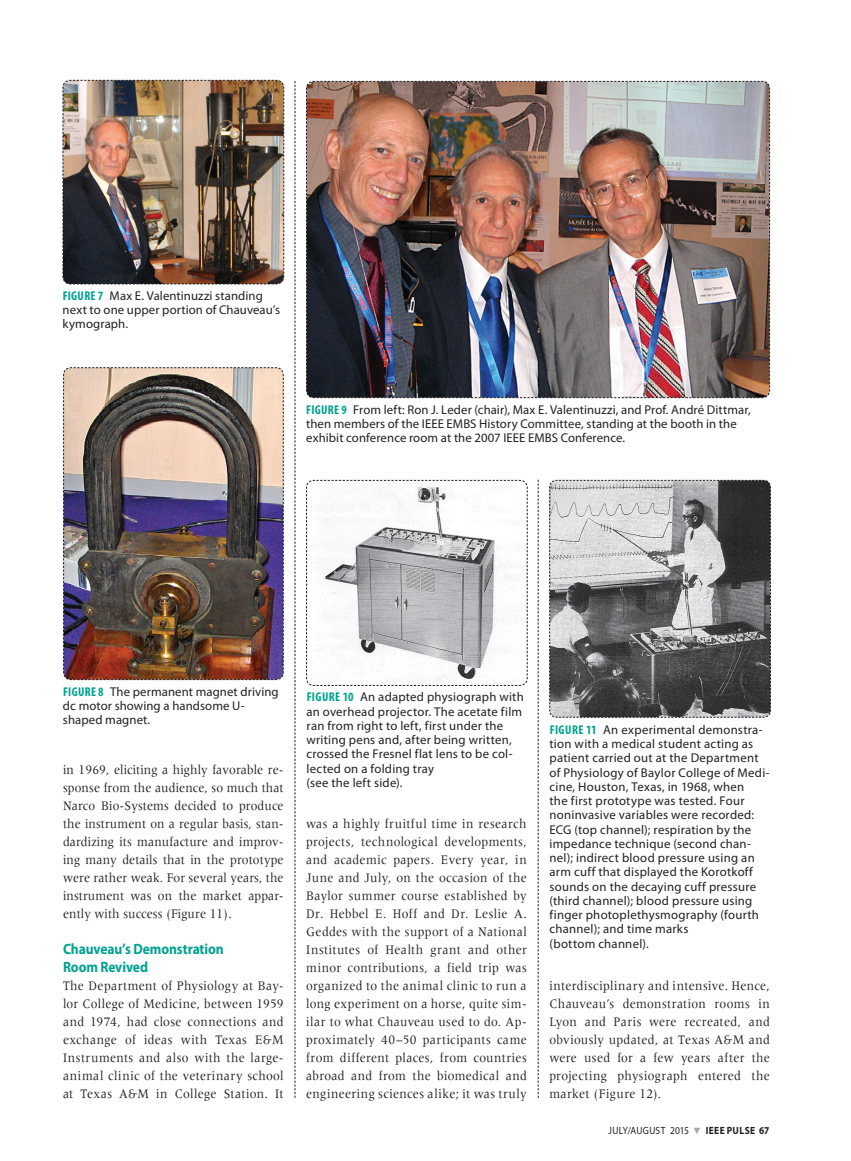
<style>
.page{position:relative;width:851px;height:1161px;background:#fff}
.page>*{position:absolute;margin:0;border:0;box-sizing:border-box;transform-origin:0 0}
.t1{font:700 15px/18px "Myriad Pro";letter-spacing:-.005em;color:#00a290;scale:.9 1}
.t2{font:13.5px/18px "Meridien LT Std";letter-spacing:.02em;color:#231f20;text-align:justify;scale:.9 1}
.t3{font:12.75px/14.2px "Myriad Pro";letter-spacing:.02em;color:#231f20}
.t4{font:10.5px "Myriad Pro";letter-spacing:.02em;color:#231f20;scale:.9 1}
.s1{font-weight:700;font-stretch:condensed;color:#00a290}
.s2{color:#a8a9ad}
.s3{font-weight:700}
</style>
<div class="page">
<svg style="left:538px;top:480px;width:1px;height:618px"></svg>
<img style="left:62px;top:80px;width:222px;height:205px">
<img style="left:63px;top:367px;width:221px;height:313px">
<svg style="left:306px;top:480px;width:222px;height:206px"></svg>
<svg style="left:549px;top:480px;width:222px;height:238px;background:#818182"></svg>
<img style="left:306px;top:81px;width:464px;height:317px">
<svg style="left:294px;top:81px;width:1px;height:1017px"></svg>
<p class="t3" style="left:63px;top:288px;width:219px"><span class="s1">FIGURE 7</span> Max E. Valentinuzzi standing next to one upper portion of Chauveau’s kymograph.</p>
<p class="t3" style="left:306px;top:402px;width:446px"><span class="s1">FIGURE 9</span> From left: Ron J. Leder (chair), Max E. Valentinuzzi, and Prof. André Dittmar, then members of the IEEE EMBS History Committee, standing at the booth in the exhibit conference room at the 2007 IEEE EMBS Conference.</p>
<p class="t3" style="left:63px;top:684px;width:217px"><span class="s1">FIGURE 8</span> The permanent magnet driving dc motor showing a handsome U&shy;shaped magnet.</p>
<p class="t3" style="left:306px;top:690px;width:219px"><span class="s1">FIGURE 10</span> An adapted physiograph with an overhead projector. The acetate film ran from right to left, first under the writing pens and, after being written, crossed the Fresnel flat lens to be col&shy;lected on a folding tray<br>(see the left side).</p>
<p class="t2" style="left:63px;top:761px;width:247px">in 1969, eliciting a highly favorable re&shy;sponse from the audience, so much that Narco Bio-Systems decided to produce the instrument on a regular basis, stan&shy;dardizing its manufacture and improv&shy;ing many details that in the prototype were rather weak. For several years, the instrument was on the market appar&shy;ently with success (Figure 11).</p>
<p class="t1" style="left:63px;top:939px;width:180px">Chauveau’s Demonstration<br>Room Revived</p>
<p class="t2" style="left:63px;top:977px;width:246px">The Department of Physiology at Bay&shy;lor College of Medicine, between 1959 and 1974, had close connections and exchange of ideas with Texas E&amp;M Instruments and also with the large&shy;animal clinic of the veterinary school at Texas A&amp;M in College Station. It</p>
<p class="t2" style="left:306px;top:815px;width:247px">was a highly fruitful time in research projects, technological developments, and academic papers. Every year, in June and July, on the occasion of the Baylor summer course established by Dr. Hebbel E. Hoff and Dr. Leslie A.<br>Geddes with the support of a National Institutes of Health grant and other minor contributions, a field trip was organized to the animal clinic to run a long experiment on a horse, quite sim&shy;ilar to what Chauveau used to do. Ap&shy;proximately 40–50 participants came from different places, from countries abroad and from the biomedical and engineering sciences alike; it was truly</p>
<p class="t3" style="left:549px;top:722px;width:222px"><span class="s1">FIGURE 11</span> An experimental demonstra&shy;tion with a medical student acting as patient carried out at the Department of Physiology of Baylor College of Medi&shy;cine, Houston, Texas, in 1968, when<br>the first prototype was tested. Four noninvasive variables were recorded:<br>ECG (top channel); respiration by the impedance technique (second chan&shy;nel); indirect blood pressure using an arm cuff that displayed the Korotkoff sounds on the decaying cuff pressure (third channel); blood pressure using finger photoplethysmography (fourth channel); and time marks<br>(bottom channel).</p>
<p class="t2" style="left:549px;top:977px;width:247px">interdisciplinary and intensive. Hence, Chauveau’s demonstration rooms in Lyon and Paris were recreated, and obviously updated, at Texas A&amp;M and were used for a few years after the projecting physiograph entered the market (Figure 12).</p>
<p class="t4" style="left:608px;top:1124px;width:180px">july/august 2015 <span class="s2">▼</span> <span class="s3">ieee pulse 67</span></p>
</div>
